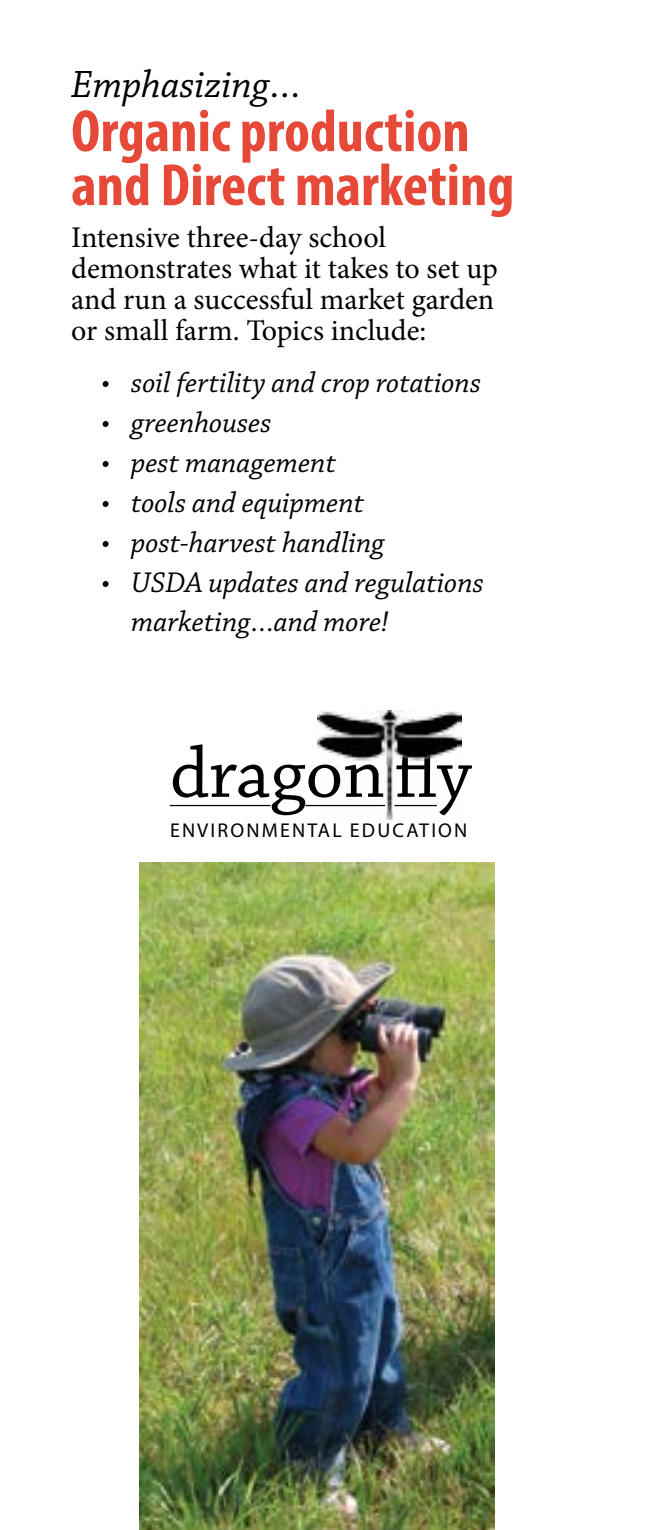
<style>
.page{position:relative;width:660px;height:1530px;background:#fff}
.page>*{position:absolute;margin:0;border:0;box-sizing:border-box;transform-origin:0 0}
.t1{font:75px "Chaparral Pro";color:#000}
.t2{font:700 condensed 60px/54px "Myriad Pro";color:#e64937}
.t3{font:italic 40px "Chaparral Pro";color:#000}
.t4{font:italic 30px/40px "Chaparral Pro";color:#000}
.t5{font:30px/31px "Minion Pro";color:#000}
.t6{font:20px "Myriad Pro";letter-spacing:.11em;color:#000}
</style>
<div class="page">
<hr style="left:170px;top:805px;width:101px;height:1px;background:#000">
<hr style="left:305px;top:805px;width:80px;height:1px;background:#000">
<img style="left:317px;top:711px;width:145px;height:109px">
<img style="left:139px;top:863px;width:356px;height:667px">
<h3 class="t3" style="left:71px;top:62px;width:231px">Emphasizing…</h3>
<h2 class="t2" style="left:71px;top:103px;width:445px">Organic production and Direct marketing</h2>
<p class="t5" style="left:71px;top:222px;width:428px">Intensive three-day school demonstrates what it takes to set up and run a successful market garden or small farm. Topics include:</p>
<p class="t4" style="left:101px;top:363px;width:381px">• soil fertility and crop rotations</p>
<p class="t4" style="left:101px;top:403px;width:172px">• greenhouses</p>
<p class="t4" style="left:101px;top:443px;width:236px">• pest management</p>
<p class="t4" style="left:101px;top:483px;width:264px">• tools and equipment</p>
<p class="t4" style="left:101px;top:523px;width:285px">• post-harvest handling</p>
<p class="t4" style="left:131px;top:563px;width:354px;text-indent:-30px">• USDA updates and regulations marketing…and more!</p>
<h1 class="t1" style="left:170px;top:732px;width:303px">dragonfly</h1>
<p class="t6" style="left:170px;top:818px;width:299px">ENVIRONMENTAL EDUCATION</p>
</div>
